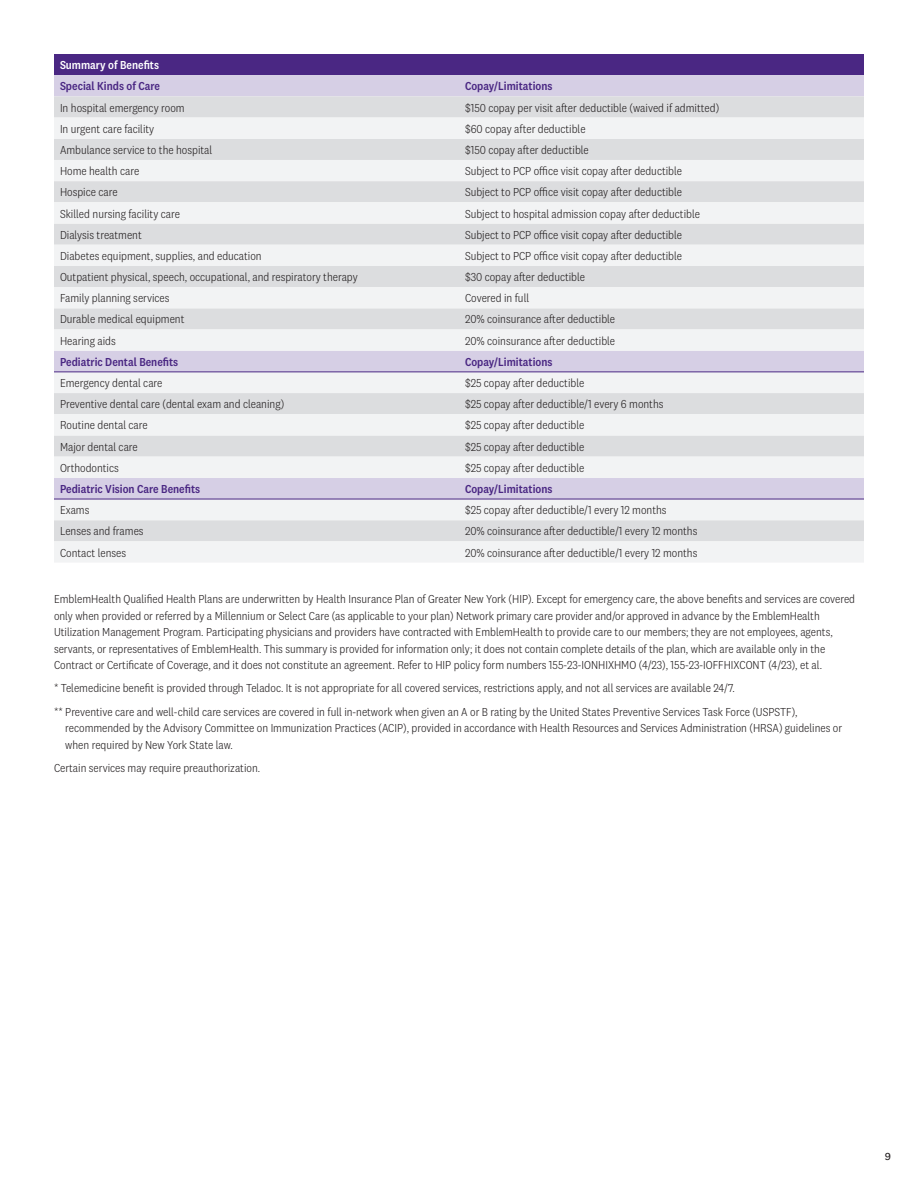
<style>
.page{position:relative;width:918px;height:1188px;background:#fff}
.page>*{position:absolute;margin:0;border:0;box-sizing:border-box;transform-origin:0 0}
.Small_Table_-_Body_Copy{font:300 12px/16.5px "National 2 Narrow";color:#231f20}
.Small_Table_-_Body_Copy-2{font:500 12px "National 2 Narrow";color:#4a2783}
.Small_Table_-_Body_Copy-3{font:500 12px "National 2 Narrow";color:#fff}
.t1{font:12px "National";color:#231f20}
</style>
<div class="page">
<div style="left:54px;top:54px;width:810px;height:21px;background:#4a2783"></div>
<div style="left:54px;top:75px;width:810px;height:21px;background:#d6cfe5"></div>
<div style="left:54px;top:96px;width:810px;height:22px;background:#dcdddf"></div>
<svg style="left:54px;top:118px;width:810px;height:444px;fill:#f2f3f4"></svg>
<hr style="left:54px;top:372px;width:405px;height:1px;background:#4a2783">
<hr style="left:459px;top:372px;width:405px;height:1px;background:#4a2783">
<hr style="left:54px;top:499px;width:405px;height:1px;background:#4a2783">
<hr style="left:459px;top:499px;width:405px;height:1px;background:#4a2783">
<p class="Small_Table_-_Body_Copy-3" style="left:60px;top:58px;width:101px">Summary of Benefits</p>
<p class="Small_Table_-_Body_Copy-2" style="left:60px;top:79px;width:102px">Special Kinds of Care</p>
<p class="Small_Table_-_Body_Copy-2" style="left:465px;top:79px;width:89px">Copay/Limitations</p>
<p class="Small_Table_-_Body_Copy" style="left:60px;top:99px;width:126px">In hospital emergency room</p>
<p class="Small_Table_-_Body_Copy" style="left:465px;top:99px;width:256px">$150 copay per visit after deductible (waived if admitted)</p>
<p class="Small_Table_-_Body_Copy" style="left:60px;top:120px;width:96px">In urgent care facility</p>
<p class="Small_Table_-_Body_Copy" style="left:465px;top:120px;width:122px">$60 copay after deductible</p>
<p class="Small_Table_-_Body_Copy" style="left:60px;top:142px;width:154px">Ambulance service to the hospital</p>
<p class="Small_Table_-_Body_Copy" style="left:465px;top:142px;width:125px">$150 copay after deductible</p>
<p class="Small_Table_-_Body_Copy" style="left:60px;top:163px;width:81px">Home health care</p>
<p class="Small_Table_-_Body_Copy" style="left:465px;top:163px;width:219px">Subject to PCP office visit copay after deductible</p>
<p class="Small_Table_-_Body_Copy" style="left:60px;top:184px;width:59px">Hospice care</p>
<p class="Small_Table_-_Body_Copy" style="left:465px;top:184px;width:219px">Subject to PCP office visit copay after deductible</p>
<p class="Small_Table_-_Body_Copy" style="left:60px;top:205px;width:121px">Skilled nursing facility care</p>
<p class="Small_Table_-_Body_Copy" style="left:465px;top:205px;width:237px">Subject to hospital admission copay after deductible</p>
<p class="Small_Table_-_Body_Copy" style="left:60px;top:226px;width:83px">Dialysis treatment</p>
<p class="Small_Table_-_Body_Copy" style="left:465px;top:226px;width:219px">Subject to PCP office visit copay after deductible</p>
<p class="Small_Table_-_Body_Copy" style="left:60px;top:248px;width:203px">Diabetes equipment, supplies, and education</p>
<p class="Small_Table_-_Body_Copy" style="left:465px;top:248px;width:219px">Subject to PCP office visit copay after deductible</p>
<p class="Small_Table_-_Body_Copy" style="left:60px;top:269px;width:299px">Outpatient physical, speech, occupational, and respiratory therapy</p>
<p class="Small_Table_-_Body_Copy" style="left:465px;top:269px;width:122px">$30 copay after deductible</p>
<p class="Small_Table_-_Body_Copy" style="left:60px;top:290px;width:111px">Family planning services</p>
<p class="Small_Table_-_Body_Copy" style="left:465px;top:290px;width:66px">Covered in full</p>
<p class="Small_Table_-_Body_Copy" style="left:60px;top:311px;width:126px">Durable medical equipment</p>
<p class="Small_Table_-_Body_Copy" style="left:465px;top:311px;width:152px">20% coinsurance after deductible</p>
<p class="Small_Table_-_Body_Copy" style="left:60px;top:332px;width:57px">Hearing aids</p>
<p class="Small_Table_-_Body_Copy" style="left:465px;top:332px;width:152px">20% coinsurance after deductible</p>
<p class="Small_Table_-_Body_Copy-2" style="left:60px;top:355px;width:120px">Pediatric Dental Benefits</p>
<p class="Small_Table_-_Body_Copy-2" style="left:465px;top:355px;width:89px">Copay/Limitations</p>
<p class="Small_Table_-_Body_Copy" style="left:60px;top:375px;width:104px">Emergency dental care</p>
<p class="Small_Table_-_Body_Copy" style="left:465px;top:375px;width:121px">$25 copay after deductible</p>
<p class="Small_Table_-_Body_Copy" style="left:60px;top:396px;width:226px">Preventive dental care (dental exam and cleaning)</p>
<p class="Small_Table_-_Body_Copy" style="left:465px;top:396px;width:200px">$25 copay after deductible/1 every 6 months</p>
<p class="Small_Table_-_Body_Copy" style="left:60px;top:417px;width:89px">Routine dental care</p>
<p class="Small_Table_-_Body_Copy" style="left:465px;top:417px;width:121px">$25 copay after deductible</p>
<p class="Small_Table_-_Body_Copy" style="left:60px;top:438px;width:79px">Major dental care</p>
<p class="Small_Table_-_Body_Copy" style="left:465px;top:438px;width:121px">$25 copay after deductible</p>
<p class="Small_Table_-_Body_Copy" style="left:60px;top:459px;width:60px">Orthodontics</p>
<p class="Small_Table_-_Body_Copy" style="left:465px;top:459px;width:121px">$25 copay after deductible</p>
<p class="Small_Table_-_Body_Copy-2" style="left:60px;top:482px;width:142px">Pediatric Vision Care Benefits</p>
<p class="Small_Table_-_Body_Copy-2" style="left:465px;top:482px;width:89px">Copay/Limitations</p>
<p class="Small_Table_-_Body_Copy" style="left:60px;top:502px;width:31px">Exams</p>
<p class="Small_Table_-_Body_Copy" style="left:465px;top:502px;width:203px">$25 copay after deductible/1 every 12 months</p>
<p class="Small_Table_-_Body_Copy" style="left:60px;top:523px;width:85px">Lenses and frames</p>
<p class="Small_Table_-_Body_Copy" style="left:465px;top:523px;width:234px">20% coinsurance after deductible/1 every 12 months</p>
<p class="Small_Table_-_Body_Copy" style="left:60px;top:544px;width:68px">Contact lenses</p>
<p class="Small_Table_-_Body_Copy" style="left:465px;top:544px;width:234px">20% coinsurance after deductible/1 every 12 months</p>
<p class="Small_Table_-_Body_Copy" style="left:54px;top:591px;width:803px">EmblemHealth Qualified Health Plans are underwritten by Health Insurance Plan of Greater New York (HIP). Except for emergency care, the above benefits and services are covered only when provided or referred by a Millennium or Select Care (as applicable to your plan) Network primary care provider and/or approved in advance by the EmblemHealth Utilization Management Program. Participating physicians and providers have contracted with EmblemHealth to provide care to our members; they are not employees, agents, servants, or representatives of EmblemHealth. This summary is provided for information only; it does not contain complete details of the plan, which are available only in the Contract or Certificate of Coverage, and it does not constitute an agreement. Refer to HIP policy form numbers 155-23-IONHIXHMO (4/23), 155-23-IOFFHIXCONT (4/23), et al.</p>
<p class="Small_Table_-_Body_Copy" style="left:54px;top:680px;width:683px">* Telemedicine benefit is provided through Teladoc. It is not appropriate for all covered services, restrictions apply, and not all services are available 24/7.</p>
<p class="Small_Table_-_Body_Copy" style="left:65px;top:703px;width:778px;text-indent:-11px">** Preventive care and well-child care services are covered in full in-network when given an A or B rating by the United States Preventive Services Task Force (USPSTF), recommended by the Advisory Committee on Immunization Practices (ACIP), provided in accordance with Health Resources and Services Administration (HRSA) guidelines or when required by New York State law.</p>
<p class="Small_Table_-_Body_Copy" style="left:54px;top:760px;width:208px">Certain services may require preauthorization.</p>
<p class="t1" style="left:885px;top:1148px;width:8px">9</p>
</div>
